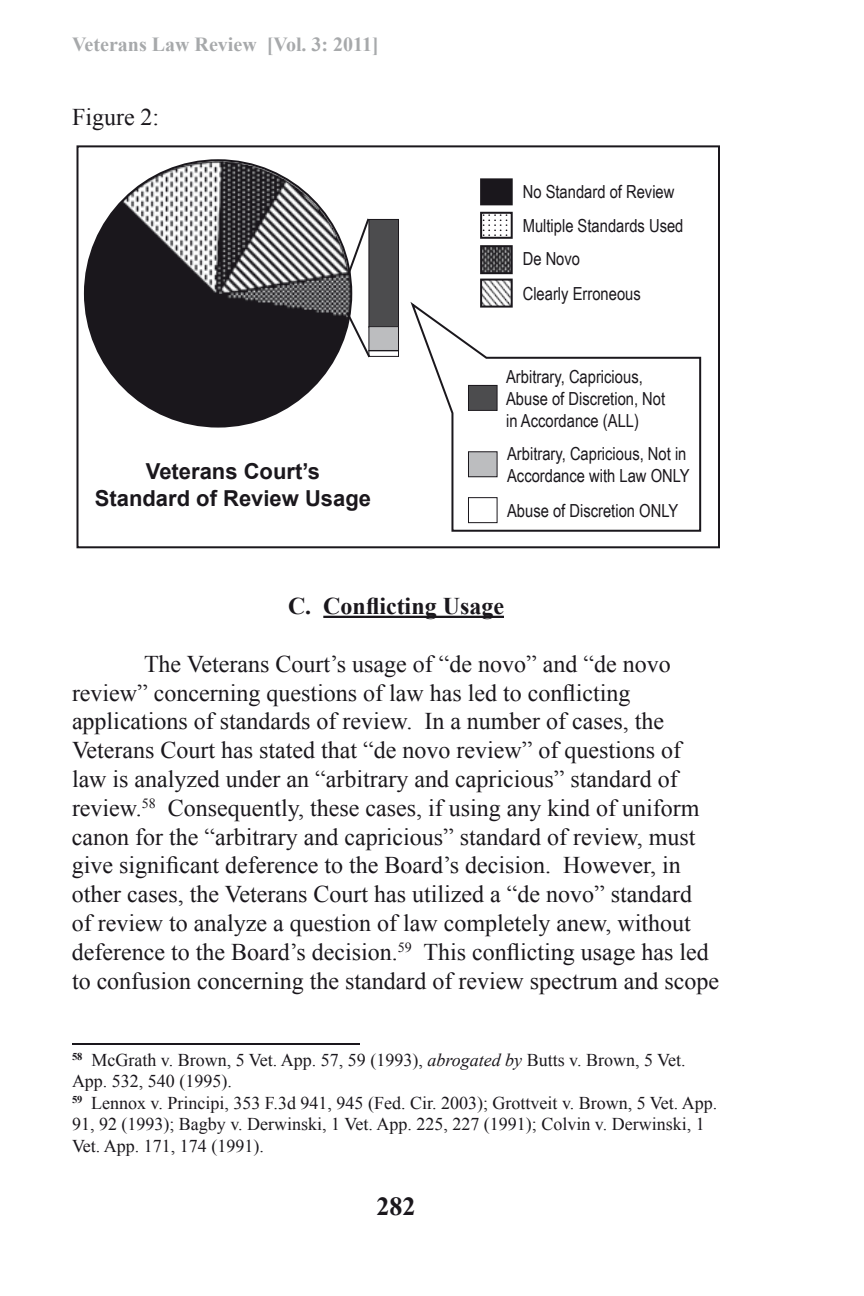
<style>
.page{position:relative;width:864px;height:1296px;background:#fff}
.page>*{position:absolute;margin:0;border:0;box-sizing:border-box;transform-origin:0 0}
.t1{font:700 26px "Times New Roman";color:#1a171c}
.t2{font:24px/28.8px "Times New Roman";color:#1a171c}
.t3{font:700 24px "Times New Roman";color:#1a171c}
.t4{font:700 22px/26.4px "Arial";color:#1a171c;text-align:center}
.t5{font:700 20px "Times New Roman";color:#a7a9ab}
.t6{font:18px/21.6px "Times New Roman";color:#1a171c}
.t7{font:18px/21.6px "Arial Narrow";color:#1a171c}
.s1{font-style:italic}
</style>
<div class="page">
<hr style="left:323px;top:616px;width:181px;height:2px;background:#1a171c">
<hr style="left:72px;top:1043px;width:288px;height:2px;background:#1a171c">
<div style="left:76px;top:145px;width:644px;height:403px;border:2px solid #1a171c"></div>
<img style="left:85px;top:160px;width:266px;height:267px;border-radius:133px">
<div style="left:369px;top:219px;width:30px;height:108px;background:#4c4c4e"></div>
<div style="left:368px;top:219px;width:31px;height:109px;border:1px solid #1a171c"></div>
<div style="left:369px;top:327px;width:30px;height:24px;background:#bcbdbf"></div>
<div style="left:368px;top:326px;width:31px;height:25px;border:1px solid #1a171c"></div>
<div style="left:368px;top:350px;width:31px;height:7px;border:1px solid #1a171c"></div>
<div style="left:481px;top:179px;width:31px;height:25px;background:#1a171c"></div>
<div style="left:480px;top:178px;width:33px;height:27px;border:2px solid #1a171c"></div>
<svg style="left:483px;top:215px;width:24px;height:21px"></svg>
<div style="left:480px;top:212px;width:33px;height:27px;border:2px solid #1a171c"></div>
<svg style="left:410px;top:302px;width:292px;height:230px"></svg>
<svg style="left:346px;top:218px;width:25px;height:59px"></svg>
<svg style="left:345px;top:310px;width:27px;height:48px"></svg>
<img style="left:483px;top:282px;width:27px;height:23px">
<div style="left:480px;top:279px;width:33px;height:29px;border:2px solid #1a171c"></div>
<img style="left:483px;top:248px;width:27px;height:23px">
<div style="left:480px;top:245px;width:33px;height:29px;border:2px solid #1a171c"></div>
<p class="t5" style="left:72px;top:30px;width:308px">Veterans Law Review [Vol. 3: 2011]</p>
<p class="t2" style="left:72px;top:102px;width:89px">Figure 2:</p>
<p class="t4" style="left:95px;top:459px;width:278px">Veterans Court’s<br>Standard of Review Usage</p>
<p class="t7" style="left:523px;top:175px;width:162px;line-height:33.4px">No Standard of Review<br>Multiple Standards Used<br>De Novo</p>
<p class="t7" style="left:523px;top:282px;width:120px">Clearly Erroneous</p>
<p class="t7" style="left:506px;top:366px;width:161px">Arbitrary, Capricious,<br>Abuse of Discretion, Not in Accordance (ALL)</p>
<p class="t7" style="left:507px;top:442px;width:184px">Arbitrary, Capricious, Not in<br>Accordance with Law ONLY</p>
<p class="t7" style="left:507px;top:499px;width:173px">Abuse of Discretion ONLY</p>
<p class="t3" style="left:288px;top:590px;width:217px">C. Conflicting Usage</p>
<p class="t2" style="left:72px;top:649px;width:649px;text-indent:72px">The Veterans Court’s usage of “de novo” and “de novo review” concerning questions of law has led to conflicting applications of standards of review. In a number of cases, the Veterans Court has stated that “de novo review” of questions of law is analyzed under an “arbitrary and capricious” standard of review.<sup>58</sup> Consequently, these cases, if using any kind of uniform canon for the “arbitrary and capricious” standard of review, must give significant deference to the Board’s decision. However, in other cases, the Veterans Court has utilized a “de novo” standard<br>of review to analyze a question of law completely anew, without deference to the Board’s decision.<sup>59</sup> This conflicting usage has led to confusion concerning the standard of review spectrum and scope</p>
<p class="t6" style="left:72px;top:1049px;width:647px"><sup>58</sup> McGrath v. Brown, 5 Vet. App. 57, 59 (1993), <span class="s1">abrogated by</span> Butts v. Brown, 5 Vet.<br>App. 532, 540 (1995).<br><sup>59</sup> Lennox v. Principi, 353 F.3d 941, 945 (Fed. Cir. 2003); Grottveit v. Brown, 5 Vet. App.<br>91, 92 (1993); Bagby v. Derwinski, 1 Vet. App. 225, 227 (1991); Colvin v. Derwinski, 1<br>Vet. App. 171, 174 (1991).</p>
<p class="t1" style="left:376px;top:1188px;width:40px">282</p>
</div>
